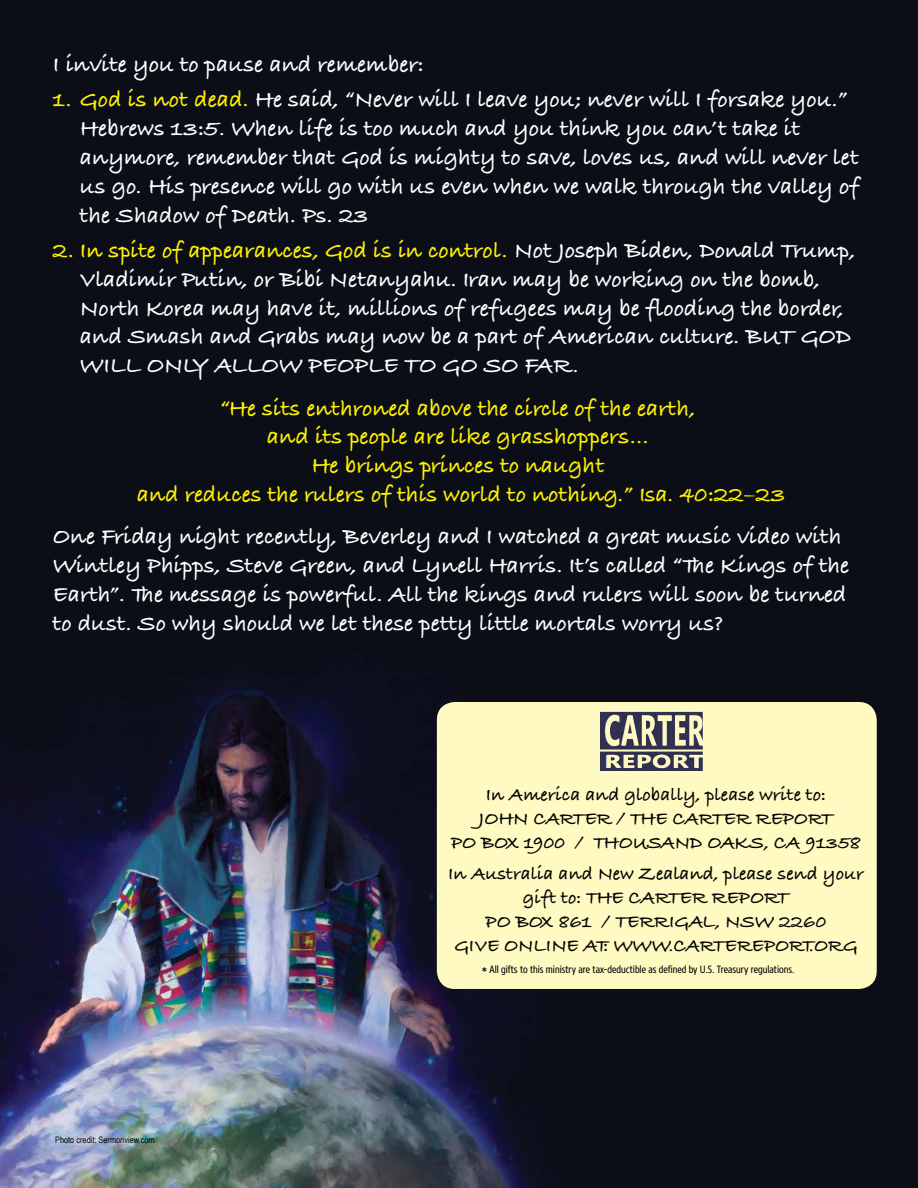
<style>
.page{position:relative;width:918px;height:1188px;background:#fff}
.page>*{position:absolute;margin:0;border:0;box-sizing:border-box;transform-origin:0 0}
.t1{font:700 24px/28.8px "Bradley Hand ITC";color:#fff}
.t2{font:700 24px/28.8px "Bradley Hand ITC";color:#fff200;text-align:center}
.t3{font:700 19.5px/24px "Bradley Hand ITC";color:#000;text-align:center}
.t4{font:10.5px "Core Sans N47 Cn";color:#000}
.t5{font:9px "Arial Narrow";color:#000}
.s1{color:#fff200}
</style>
<div class="page">
<img style="left:0;top:0;width:918px;height:1188px">
<div style="left:437px;top:702px;width:440px;height:287px;background:#fffac2;border-radius:18px"></div>
<img style="left:600px;top:712px;width:103px;height:59px">
<p class="t1" style="left:53px;top:51px;width:372px">I invite you to pause and remember:</p>
<p class="t1" style="left:80px;top:87px;width:781px;text-indent:-27px"><span class="s1">1. God is not dead.</span> He said, “Never will I leave you; never will I forsake you.” Hebrews 13:5. When life is too much and you think you can’t take it anymore, remember that God is mighty to save, loves us, and will never let us go. His presence will go with us even when we walk through the valley of the Shadow of Death. Ps. 23</p>
<p class="t1" style="left:80px;top:237px;width:777px;text-indent:-27px"><span class="s1">2. In spite of appearances, God is in control.</span> Not Joseph Biden, Donald Trump, Vladimir Putin, or Bibi Netanyahu. Iran may be working on the bomb, North Korea may have it, millions of refugees may be flooding the border, and Smash and Grabs may now be a part of American culture. BUT GOD WILL ONLY ALLOW PEOPLE TO GO SO FAR.</p>
<p class="t2" style="left:137px;top:395px;width:650px">“He sits enthroned above the circle of the earth,<br>and its people are like grasshoppers…<br>He brings princes to naught<br>and reduces the rulers of this world to nothing.” Isa. 40:22–23</p>
<p class="t1" style="left:53px;top:523px;width:798px">One Friday night recently, Beverley and I watched a great music video with Wintley Phipps, Steve Green, and Lynell Harris. It’s called “The Kings of the Earth”. The message is powerful. All the kings and rulers will soon be turned to dust. So why should we let these petty little mortals worry us?</p>
<p class="t3" style="left:451px;top:783px;width:411px">In America and globally, please write to:<br>JOHN CARTER / THE CARTER REPORT<br>PO BOX 1900 / THOUSAND OAKS, CA 91358</p>
<p class="t3" style="left:448px;top:862px;width:417px">In Australia and New Zealand, please send your</p>
<p class="t3" style="left:523px;top:886px;width:268px">gift to: THE CARTER REPORT</p>
<p class="t3" style="left:486px;top:910px;width:156px">PO Box 861 / Terrigal</p>
<p class="t3" style="left:715px;top:910px;width:113px">, NSW 2260</p>
<p class="t3" style="left:454px;top:934px;width:26px">Give</p>
<p class="t3" style="left:504px;top:934px;width:14px">online</p>
<p class="t3" style="left:584px;top:934px;width:50px">at: www</p>
<p class="t3" style="left:668px;top:934px;width:20px">.cartereport</p>
<p class="t3" style="left:809px;top:934px;width:21px">.org</p>
<p class="t5" style="left:55px;top:1133px;width:101px">Photo credit: Sermonview.com</p>
<p class="t4" style="left:482px;top:963px;width:314px">* All gifts to this ministry are tax-deductible as defined by U.S. Treasury regulations.</p>
</div>
